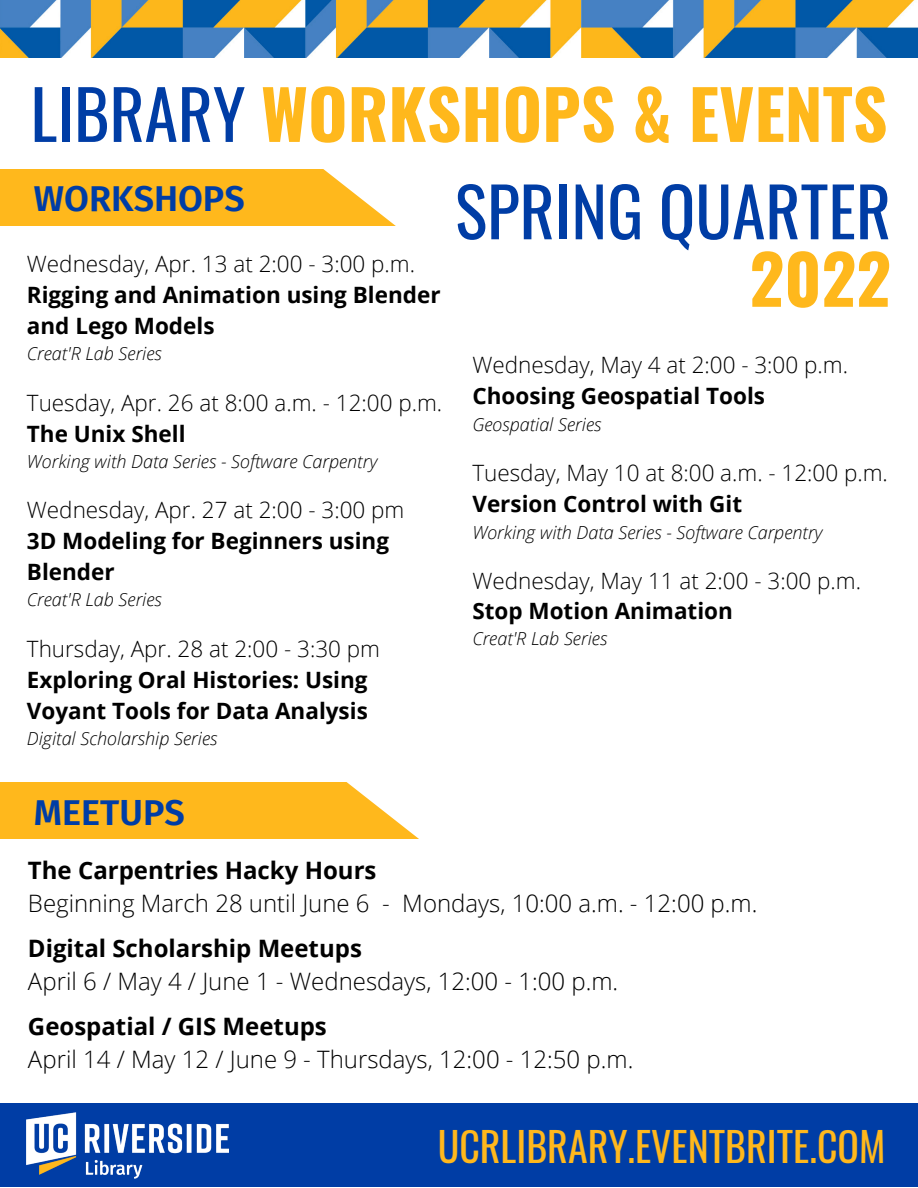
<style>
.page{position:relative;width:918px;height:1188px;background:#fff}
.page>*{position:absolute;margin:0;border:0;box-sizing:border-box;transform-origin:0 0}
.t1{font:700 67.65px "Oswald";color:#ffb81c}
.t2{font:67.65px "Oswald";color:#003da5}
.t3{font:39.9px "Oswald";color:#ffb81c}
.t4{font:600 36px "Fira Sans";color:#003da5}
.t5{font:300 24px "Open Sans";color:#000}
.t6{font:700 24px "Open Sans";color:#000}
.t7{font:300 22.5px "Open Sans";color:#000}
.t8{font:700 22.5px/31px "Open Sans";color:#000}
.t9{font:italic 300 18px "Open Sans";color:#000}
.s1{font-weight:400;color:#003da5}
</style>
<div class="page">
<div style="left:0;top:1103px;width:918px;height:84px;background:#003da5"></div>
<img style="left:0;top:0;width:918px;height:57px">
<img style="left:27px;top:1112px;width:201px;height:66px">
<div style="left:0;top:782px;width:421px;height:56px;background:#ffb81c"></div>
<svg style="left:338px;top:782px;width:83px;height:57px"></svg>
<div style="left:0;top:169px;width:398px;height:56px;background:#ffb81c"></div>
<svg style="left:314px;top:169px;width:84px;height:57px"></svg>
<p class="t1" style="left:30px;top:61px;width:859px"><span class="s1">LIBRARY</span> WORKSHOPS &amp; EVENTS</p>
<p class="t4" style="left:34px;top:178px;width:212px">WORKSHOPS</p>
<p class="t7" style="left:27px;top:248px;width:390px">Wednesday, Apr. 13 at 2:00 - 3:00 p.m.</p>
<p class="t8" style="left:27px;top:279px;width:415px">Rigging and Animation using Blender and Lego Models</p>
<p class="t9" style="left:27px;top:341px;width:136px">Creat'R Lab Series</p>
<p class="t7" style="left:27px;top:387px;width:417px">Tuesday, Apr. 26 at 8:00 a.m. - 12:00 p.m.</p>
<p class="t8" style="left:27px;top:417px;width:160px">The Unix Shell</p>
<p class="t9" style="left:27px;top:448px;width:352px">Working with Data Series - Software Carpentry</p>
<p class="t7" style="left:27px;top:494px;width:379px">Wednesday, Apr. 27 at 2:00 - 3:00 pm</p>
<p class="t8" style="left:27px;top:525px;width:364px">3D Modeling for Beginners using<br>Blender</p>
<p class="t9" style="left:27px;top:587px;width:136px">Creat'R Lab Series</p>
<p class="t7" style="left:27px;top:633px;width:355px">Thursday, Apr. 28 at 2:00 - 3:30 pm</p>
<p class="t8" style="left:27px;top:663px;width:342px">Exploring Oral Histories: Using<br>Voyant Tools for Data Analysis</p>
<p class="t9" style="left:27px;top:725px;width:192px">Digital Scholarship Series</p>
<p class="t2" style="left:455px;top:159px;width:438px">SPRING QUARTER</p>
<p class="t1" style="left:750px;top:226px;width:143px">2022</p>
<p class="t7" style="left:472px;top:349px;width:377px">Wednesday, May 4 at 2:00 - 3:00 p.m.</p>
<p class="t8" style="left:472px;top:380px;width:294px">Choosing Geospatial Tools</p>
<p class="t9" style="left:472px;top:412px;width:131px">Geospatial Series</p>
<p class="t7" style="left:472px;top:457px;width:417px">Tuesday, May 10 at 8:00 a.m. - 12:00 p.m.</p>
<p class="t8" style="left:472px;top:488px;width:271px">Version Control with Git</p>
<p class="t9" style="left:472px;top:520px;width:352px">Working with Data Series - Software Carpentry</p>
<p class="t7" style="left:472px;top:565px;width:390px">Wednesday, May 11 at 2:00 - 3:00 p.m.</p>
<p class="t8" style="left:472px;top:595px;width:262px">Stop Motion Animation</p>
<p class="t9" style="left:472px;top:626px;width:136px">Creat'R Lab Series</p>
<p class="t4" style="left:34px;top:791px;width:152px">MEETUPS</p>
<p class="t6" style="left:28px;top:853px;width:350px">The Carpentries Hacky Hours</p>
<p class="t5" style="left:28px;top:886px;width:731px">Beginning March 28 until June 6 - Mondays, 10:00 a.m. - 12:00 p.m.</p>
<p class="t6" style="left:28px;top:931px;width:335px">Digital Scholarship Meetups</p>
<p class="t5" style="left:28px;top:964px;width:592px">April 6 / May 4 / June 1 - Wednesdays, 12:00 - 1:00 p.m.</p>
<p class="t6" style="left:28px;top:1009px;width:300px">Geospatial / GIS Meetups</p>
<p class="t5" style="left:28px;top:1042px;width:607px">April 14 / May 12 / June 9 - Thursdays, 12:00 - 12:50 p.m.</p>
<p class="t3" style="left:438px;top:1115px;width:449px">UCRLIBRARY.EVENTBRITE.COM</p>
</div>
